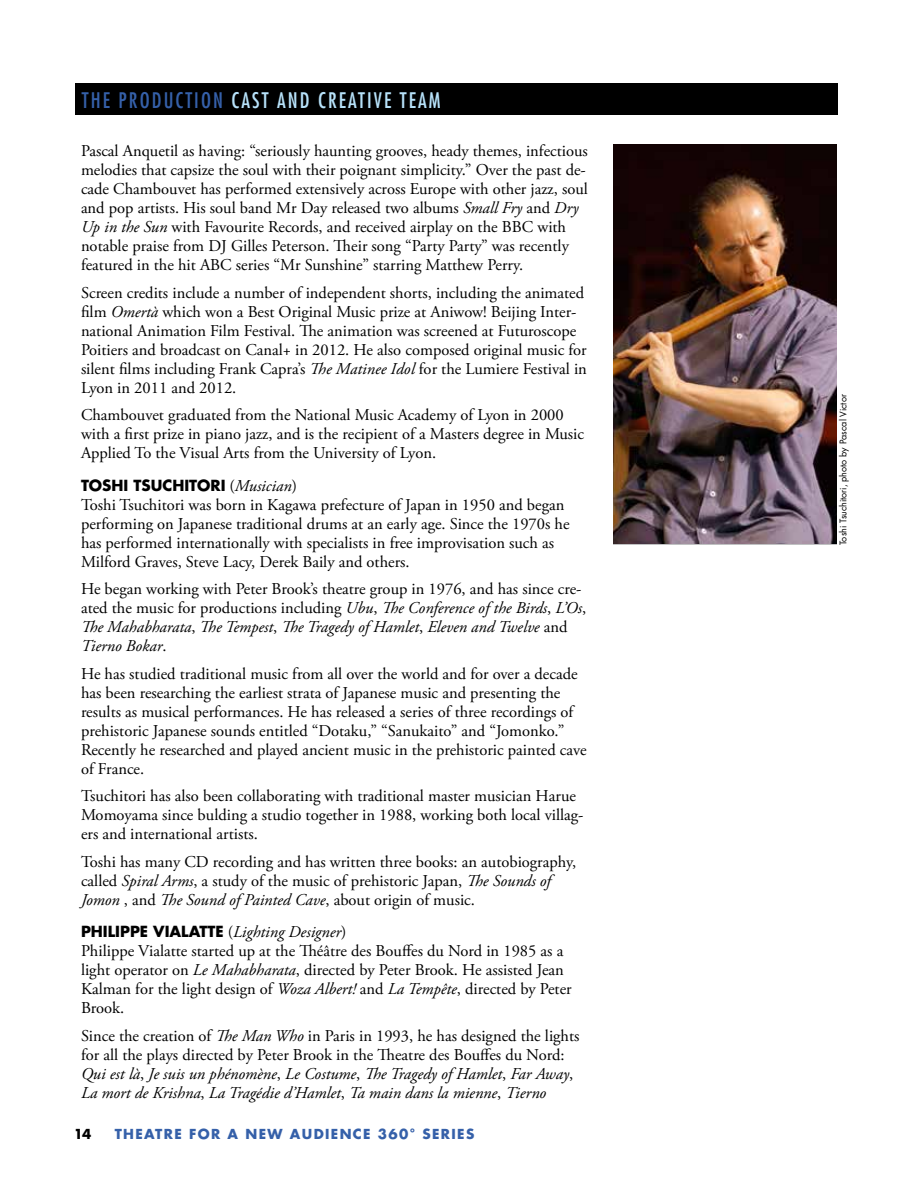
<style>
.page{position:relative;width:918px;height:1188px;background:#fff}
.page>*{position:absolute;margin:0;border:0;box-sizing:border-box;transform-origin:0 0}
.t1{font:condensed 21px "Futura LT";letter-spacing:.1em;color:#b7e2fa}
.t2{font:16.5px/18.9px "Adobe Garamond Pro";color:#000}
.t3{font:700 15px "Futura LT";color:#000}
.t4{font:700 13.5px "Futura LT";letter-spacing:.1em;color:#3560a9}
.t5{font:700 13.5px "Futura LT";color:#000}
.t6{font:9px "Futura LT";color:#000}
.s1{color:#3560a9}
.s2{font-style:italic}
.s3{font-family:"Adobe Garamond Pro";font-weight:400;font-size:16.5px}
.s4{font-family:"Adobe Garamond Pro";font-weight:400;font-style:italic;font-size:16.5px}
</style>
<div class="page">
<div style="left:75px;top:84px;width:763px;height:31px;background:#000"></div>
<img style="left:613px;top:144px;width:224px;height:400px">
<p class="t1" style="left:82px;top:88px;width:360px"><span class="s1">THE PRODUCTION</span> CAST AND CREATIVE TEAM</p>
<p class="t2" style="left:81px;top:142px;width:508px">Pascal Anquetil as having: “seriously haunting grooves, heady themes, infectious melodies that capsize the soul with their poignant simplicity.” Over the past de&shy;cade Chambouvet has performed extensively across Europe with other jazz, soul and pop artists. His soul band Mr Day released two albums <span class="s2">Small Fry</span> and <span class="s2">Dry Up in the Sun</span> with Favourite Records, and received airplay on the BBC with notable praise from DJ Gilles Peterson. Their song “Party Party” was recently featured in the hit ABC series “Mr Sunshine” starring Matthew Perry.</p>
<p class="t2" style="left:81px;top:284px;width:507px">Screen credits include a number of independent shorts, including the animated film <span class="s2">Omertà</span> which won a Best Original Music prize at Aniwow! Beijing Inter&shy;national Animation Film Festival. The animation was screened at Futuroscope Poitiers and broadcast on Canal+ in 2012. He also composed original music for silent films including Frank Capra’s <span class="s2">The Matinee Idol</span> for the Lumiere Festival in Lyon in 2011 and 2012.</p>
<p class="t2" style="left:81px;top:406px;width:505px">Chambouvet graduated from the National Music Academy of Lyon in 2000 with a first prize in piano jazz, and is the recipient of a Masters degree in Music<br>Applied To the Visual Arts from the University of Lyon.</p>
<p class="t3" style="left:81px;top:475px;width:217px">TOSHI TSUCHITORI <span class="s3">(</span><span class="s4">Musician</span><span class="s3">)</span></p>
<p class="t2" style="left:81px;top:496px;width:490px">Toshi Tsuchitori was born in Kagawa prefecture of Japan in 1950 and began performing on Japanese traditional drums at an early age. Since the 1970s he has performed internationally with specialists in free improvisation such as Milford Graves, Steve Lacy, Derek Baily and others.</p>
<p class="t2" style="left:81px;top:580px;width:507px">He began working with Peter Brook’s theatre group in 1976, and has since cre&shy;ated the music for productions including <span class="s2">Ubu</span>, <span class="s2">The Conference of the Birds</span>, <span class="s2">L’Os</span>, <span class="s2">The Mahabharata</span>, <span class="s2">The Tempest</span>, <span class="s2">The Tragedy of Hamlet</span>, <span class="s2">Eleven and Twelve</span> and <span class="s2">Tierno Bokar</span>.</p>
<p class="t2" style="left:81px;top:665px;width:507px">He has studied traditional music from all over the world and for over a decade has been researching the earliest strata of Japanese music and presenting the results as musical performances. He has released a series of three recordings of prehistoric Japanese sounds entitled “Dotaku,” “Sanukaito” and “Jomonko.” Recently he researched and played ancient music in the prehistoric painted cave of France.</p>
<p class="t2" style="left:81px;top:787px;width:504px">Tsuchitori has also been collaborating with traditional master musician Harue<br>Momoyama since bulding a studio together in 1988, working both local villag&shy;ers and international artists.</p>
<p class="t2" style="left:81px;top:853px;width:497px">Toshi has many CD recording and has written three books: an autobiography, called <span class="s2">Spiral Arms</span>, a study of the music of prehistoric Japan, <span class="s2">The Sounds of<br>Jomon</span> , and <span class="s2">The Sound of Painted Cave</span>, about origin of music.</p>
<p class="t3" style="left:81px;top:922px;width:267px">PHILIPPE VIALATTE <span class="s3">(</span><span class="s4">Lighting Designer</span><span class="s3">)</span></p>
<p class="t2" style="left:81px;top:942px;width:492px">Philippe Vialatte started up at the Théâtre des Bouffes du Nord in 1985 as a light operator on <span class="s2">Le Mahabharata</span>, directed by Peter Brook. He assisted Jean Kalman for the light design of <span class="s2">Woza Albert!</span> and <span class="s2">La Tempête</span>, directed by Peter Brook.</p>
<p class="t2" style="left:81px;top:1027px;width:500px">Since the creation of <span class="s2">The Man Who</span> in Paris in 1993, he has designed the lights for all the plays directed by Peter Brook in the Theatre des Bouffes du Nord:<br><span class="s2">Qui est là</span>, <span class="s2">Je suis un phénomène</span>, <span class="s2">Le Costume</span>, <span class="s2">The Tragedy of Hamlet</span>, <span class="s2">Far Away</span>, <span class="s2">La mort de Krishna</span>, <span class="s2">La Tragédie d’Hamlet</span>, <span class="s2">Ta main dans la mienne</span>, <span class="s2">Tierno</span></p>
<p class="t5" style="left:74px;top:1125px;width:19px">14</p>
<p class="t4" style="left:115px;top:1125px;width:361px">THEATRE FOR A NEW AUDIENCE 360° SERIES</p>
<p class="t6" style="left:837px;top:545px;width:152px;rotate:-90deg">Toshi Tsuchitori, photo by Pascal Victor</p>
</div>
